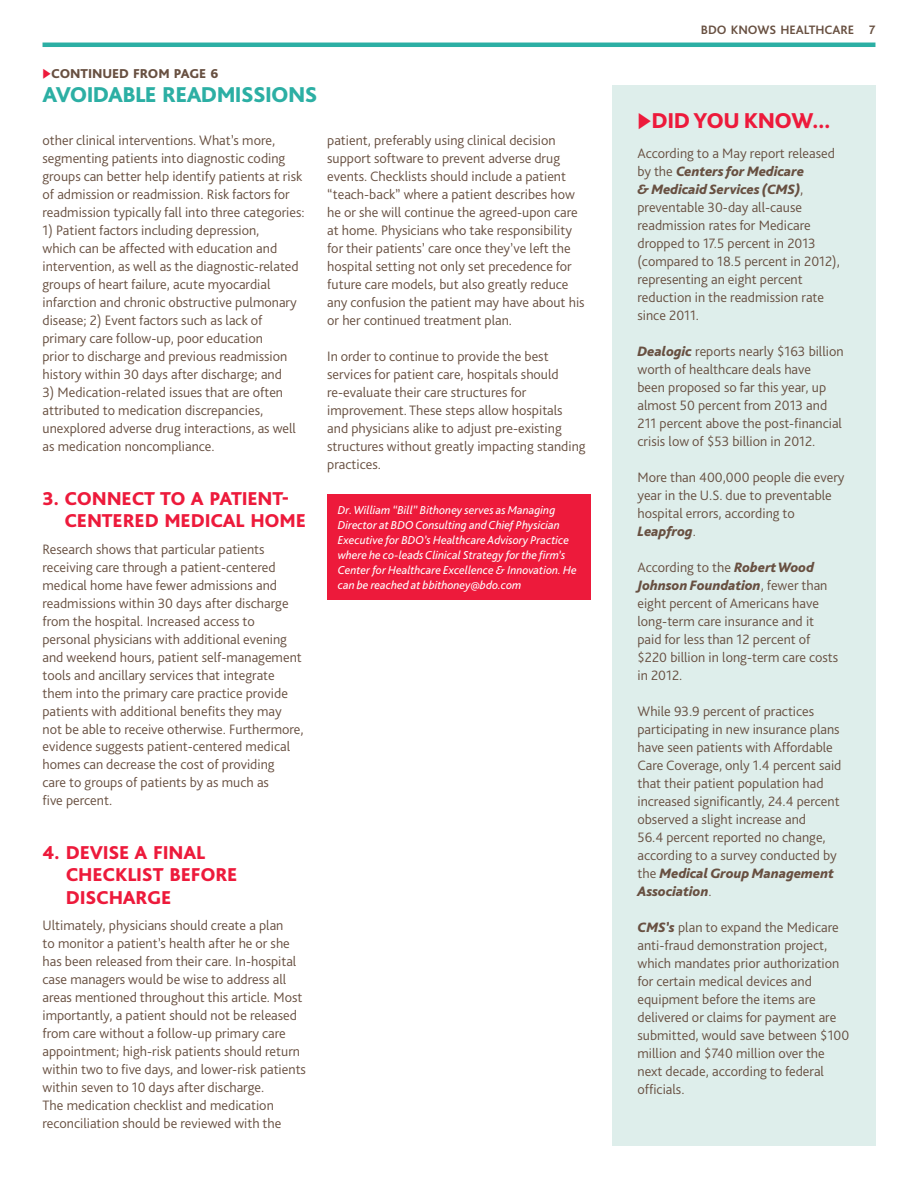
<style>
.page{position:relative;width:918px;height:1188px;background:#fff}
.page>*{position:absolute;margin:0;border:0;box-sizing:border-box;transform-origin:0 0}
.t1{font:800 22.5px "Bliss Pro";letter-spacing:-.03em;color:#2cafa4}
.t2{font:800 22.5px "Bliss Pro";letter-spacing:-.02em;color:#ed1a3b}
.t3{font:800 19.5px/22.5px "Bliss Pro";letter-spacing:-.01em;color:#ed1a3b}
.t4{font:300 14.25px/18px "Bliss Pro";color:#685041}
.t5{font:800 13.5px "Bliss Pro";letter-spacing:-.005em;color:#685041}
.t6{font:700 12.75px "Bliss Pro";letter-spacing:-.005em;color:#685041}
.t7{font:italic 12px/15px "Bliss Pro";color:#fff}
.s1{color:#ed1a3b}
.s2{font-weight:800;font-style:italic}
</style>
<div class="page">
<hr style="left:43px;top:43px;width:832px;height:4px;background:#2cafa4">
<div style="left:612px;top:85px;width:263px;height:1060px;background:#deeeeb"></div>
<div style="left:327px;top:494px;width:264px;height:106px;background:#ed1a3b"></div>
<p class="t5" style="left:43px;top:65px;width:177px"><span class="s1">◆</span>CONTINUED FROM PAGE 6</p>
<h1 class="t1" style="left:43px;top:81px;width:276px">AVOIDABLE READMISSIONS</h1>
<p class="t4" style="left:43px;top:131px;width:264px">other clinical interventions. What’s more, segmenting patients into diagnostic coding groups can better help identify patients at risk of admission or readmission. Risk factors for readmission typically fall into three categories:</p>
<p class="t4" style="left:43px;top:221px;width:258px">1) Patient factors including depression,<br>which can be affected with education and intervention, as well as the diagnostic-related groups of heart failure, acute myocardial infarction and chronic obstructive pulmonary disease; 2) Event factors such as lack of primary care follow-up, poor education<br>prior to discharge and previous readmission history within 30 days after discharge; and</p>
<p class="t4" style="left:43px;top:383px;width:255px">3) Medication-related issues that are often attributed to medication discrepancies, unexplored adverse drug interactions, as well as medication noncompliance.</p>
<h2 class="t3" style="left:64px;top:486px;width:243px;text-indent:-22px">3. CONNECT TO A PATIENT-<br>CENTERED MEDICAL HOME</h2>
<p class="t4" style="left:43px;top:539px;width:263px">Research shows that particular patients receiving care through a patient-centered medical home have fewer admissions and readmissions within 30 days after discharge from the hospital. Increased access to personal physicians with additional evening and weekend hours, patient self-management tools and ancillary services that integrate them into the primary care practice provide patients with additional benefits they may not be able to receive otherwise. Furthermore, evidence suggests patient-centered medical homes can decrease the cost of providing<br>care to groups of patients by as much as<br>five percent.</p>
<h2 class="t3" style="left:66px;top:841px;width:173px;text-indent:-23px">4. DEVISE A FINAL<br>CHECKLIST BEFORE<br>DISCHARGE</h2>
<p class="t4" style="left:43px;top:916px;width:265px">Ultimately, physicians should create a plan<br>to monitor a patient’s health after he or she has been released from their care. In-hospital case managers would be wise to address all areas mentioned throughout this article. Most importantly, a patient should not be released from care without a follow-up primary care appointment; high-risk patients should return within two to five days, and lower-risk patients within seven to 10 days after discharge.<br>The medication checklist and medication reconciliation should be reviewed with the</p>
<p class="t4" style="left:327px;top:131px;width:259px">patient, preferably using clinical decision support software to prevent adverse drug events. Checklists should include a patient “teach-back” where a patient describes how he or she will continue the agreed-upon care at home. Physicians who take responsibility for their patients’ care once they’ve left the hospital setting not only set precedence for future care models, but also greatly reduce any confusion the patient may have about his or her continued treatment plan.</p>
<p class="t4" style="left:327px;top:347px;width:260px">In order to continue to provide the best services for patient care, hospitals should re-evaluate their care structures for improvement. These steps allow hospitals and physicians alike to adjust pre-existing structures without greatly impacting standing practices.</p>
<p class="t7" style="left:338px;top:502px;width:240px">Dr. William “Bill” Bithoney serves as Managing Director at BDO Consulting and Chief Physician Executive for BDO’s Healthcare Advisory Practice where he co-leads Clinical Strategy for the firm’s Center for Healthcare Excellence &amp; Innovation. He can be reached at bbithoney@bdo.com</p>
<p class="t6" style="left:701px;top:22px;width:176px">BDO KNOWS HEALTHCARE 7</p>
<h1 class="t2" style="left:638px;top:106px;width:195px">◆DID YOU KNOW...</h1>
<p class="t4" style="left:638px;top:144px;width:204px">According to a May report released by the <span class="s2">Centers for Medicare<br>&amp; Medicaid Services (CMS)</span>, preventable 30-day all-cause readmission rates for Medicare dropped to 17.5 percent in 2013 (compared to 18.5 percent in 2012), representing an eight percent reduction in the readmission rate since 2011.</p>
<p class="t4" style="left:638px;top:342px;width:208px"><span class="s2">Dealogic</span> reports nearly $163 billion worth of healthcare deals have<br>been proposed so far this year, up almost 50 percent from 2013 and 211 percent above the post-financial crisis low of $53 billion in 2012.</p>
<p class="t4" style="left:638px;top:468px;width:209px">More than 400,000 people die every year in the U.S. due to preventable hospital errors, according to<br><span class="s2">Leapfrog</span>.</p>
<p class="t4" style="left:638px;top:558px;width:202px">According to the <span class="s2">Robert Wood<br>Johnson Foundation</span>, fewer than eight percent of Americans have long-term care insurance and it paid for less than 12 percent of $220 billion in long-term care costs in 2012.</p>
<p class="t4" style="left:638px;top:702px;width:206px">While 93.9 percent of practices participating in new insurance plans have seen patients with Affordable<br>Care Coverage, only 1.4 percent said that their patient population had increased significantly, 24.4 percent observed a slight increase and<br>56.4 percent reported no change, according to a survey conducted by the <span class="s2">Medical Group Management<br>Association</span>.</p>
<p class="t4" style="left:638px;top:918px;width:213px"><span class="s2">CMS’s</span> plan to expand the Medicare anti-fraud demonstration project, which mandates prior authorization for certain medical devices and equipment before the items are delivered or claims for payment are submitted, would save between $100 million and $740 million over the next decade, according to federal officials.</p>
</div>
